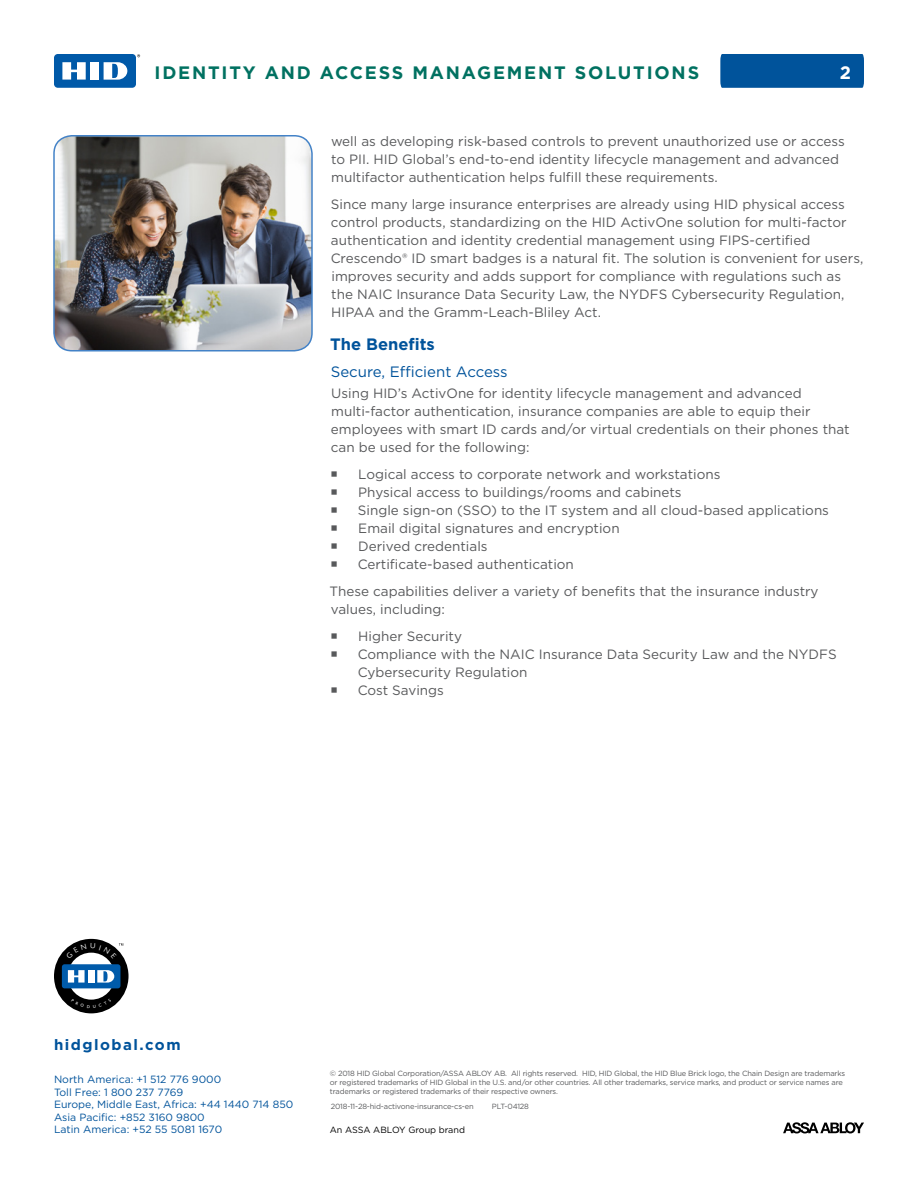
<style>
.page{position:relative;width:918px;height:1188px;background:#fff}
.page>*{position:absolute;margin:0;border:0;box-sizing:border-box;transform-origin:0 0}
.t1{font:700 18px "Gotham";letter-spacing:.1em;color:#007161}
.t2{font:700 18px "Gotham";color:#fff}
.Section_sub_heads__b{font:700 16.5px "Gotham";color:#00539b}
.Section_sub_heads__b-2{font:15px "Gotham";color:#00539b}
.t3{font:700 15px "Gotham";letter-spacing:.1em;color:#00539b}
.Body{font:13.5px/18px "Gotham";color:#58595b}
.t4{font:10.5px/12.6px "Gotham";color:#00539b}
.t5{font:9px "Gotham";color:#000}
.t6{font:7.5px/9px "Gotham";letter-spacing:-.02em;color:#58595b}
</style>
<div class="page">
<div style="left:720px;top:54px;width:144px;height:34px;background:#00539b"></div>
<div style="left:54px;top:54px;width:82px;height:34px;background:#0059a8;border-radius:4px"></div>
<div style="left:90px;top:62px;width:9px;height:18px;background:#fff"></div>
<svg style="left:62px;top:62px;width:24px;height:18px"></svg>
<svg style="left:104px;top:62px;width:23px;height:18px"></svg>
<img style="left:54px;top:136px;width:256px;height:213px">
<div style="left:53px;top:135px;width:260px;height:217px;border:2px solid #4382c7;border-radius:18px"></div>
<svg style="left:783px;top:1122px;width:81px;height:11px"></svg>
<svg style="left:54px;top:939px;width:75px;height:74px"></svg>
<h1 class="t1" style="left:154px;top:60px;width:546px">IDENTITY AND ACCESS MANAGEMENT SOLUTIONS</h1>
<h1 class="t2" style="left:840px;top:60px;width:13px">2</h1>
<p class="Body" style="left:331px;top:132px;width:515px">well as developing risk-based controls to prevent unauthorized use or access to PII. HID Global’s end-to-end identity lifecycle management and advanced multifactor authentication helps fulfill these requirements.</p>
<p class="Body" style="left:331px;top:195px;width:534px">Since many large insurance enterprises are already using HID physical access control products, standardizing on the HID ActivOne solution for multi-factor authentication and identity credential management using FIPS-certified Crescendo® ID smart badges is a natural fit. The solution is convenient for users, improves security and adds support for compliance with regulations such as the NAIC Insurance Data Security Law, the NYDFS Cybersecurity Regulation, HIPAA and the Gramm-Leach-Bliley Act.</p>
<p class="Section_sub_heads__b" style="left:330px;top:334px;width:106px">The Benefits</p>
<p class="Section_sub_heads__b-2" style="left:331px;top:362px;width:178px">Secure, Efficient Access</p>
<p class="Body" style="left:331px;top:384px;width:520px">Using HID’s ActivOne for identity lifecycle management and advanced multi-factor authentication, insurance companies are able to equip their employees with smart ID cards and/or virtual credentials on their phones that can be used for the following:</p>
<p class="Body" style="left:358px;top:465px;width:364px">Logical access to corporate network and workstations</p>
<p class="Body" style="left:358px;top:483px;width:325px">Physical access to buildings/rooms and cabinets</p>
<p class="Body" style="left:358px;top:501px;width:473px">Single sign-on (SSO) to the IT system and all cloud-based applications</p>
<p class="Body" style="left:358px;top:519px;width:263px">Email digital signatures and encryption</p>
<p class="Body" style="left:358px;top:537px;width:131px">Derived credentials</p>
<p class="Body" style="left:358px;top:555px;width:218px">Certificate-based authentication</p>
<p class="Body" style="left:330px;top:582px;width:491px">These capabilities deliver a variety of benefits that the insurance industry values, including:</p>
<p class="Body" style="left:358px;top:627px;width:105px">Higher Security</p>
<p class="Body" style="left:358px;top:645px;width:481px">Compliance with the NAIC Insurance Data Security Law and the NYDFS<br>Cybersecurity Regulation</p>
<p class="Body" style="left:358px;top:681px;width:88px">Cost Savings</p>
<p class="t3" style="left:54px;top:1035px;width:128px">hidglobal.com</p>
<p class="t4" style="left:54px;top:1073px;width:169px">North America: +1 512 776 9000</p>
<p class="t4" style="left:54px;top:1085px;width:241px">Toll Free: 1 800 237 7769<br>Europe, Middle East, Africa: +44 1440 714 850</p>
<p class="t4" style="left:54px;top:1111px;width:152px">Asia Pacific: +852 3160 9800</p>
<p class="t4" style="left:54px;top:1123px;width:170px">Latin America: +52 55 5081 1670</p>
<p class="t6" style="left:330px;top:1069px;width:517px">© 2018 HID Global Corporation/ASSA ABLOY AB. All rights reserved. HID, HID Global, the HID Blue Brick logo, the Chain Design are trademarks or registered trademarks of HID Global in the U.S. and/or other countries. All other trademarks, service marks, and product or service names are trademarks or registered trademarks of their respective owners.</p>
<p class="t6" style="left:331px;top:1102px;width:145px">2018-11-28-hid-activone-insurance-cs-en</p>
<p class="t6" style="left:492px;top:1102px;width:39px">PLT-04128</p>
<p class="t5" style="left:330px;top:1125px;width:137px">An ASSA ABLOY Group brand</p>
</div>
